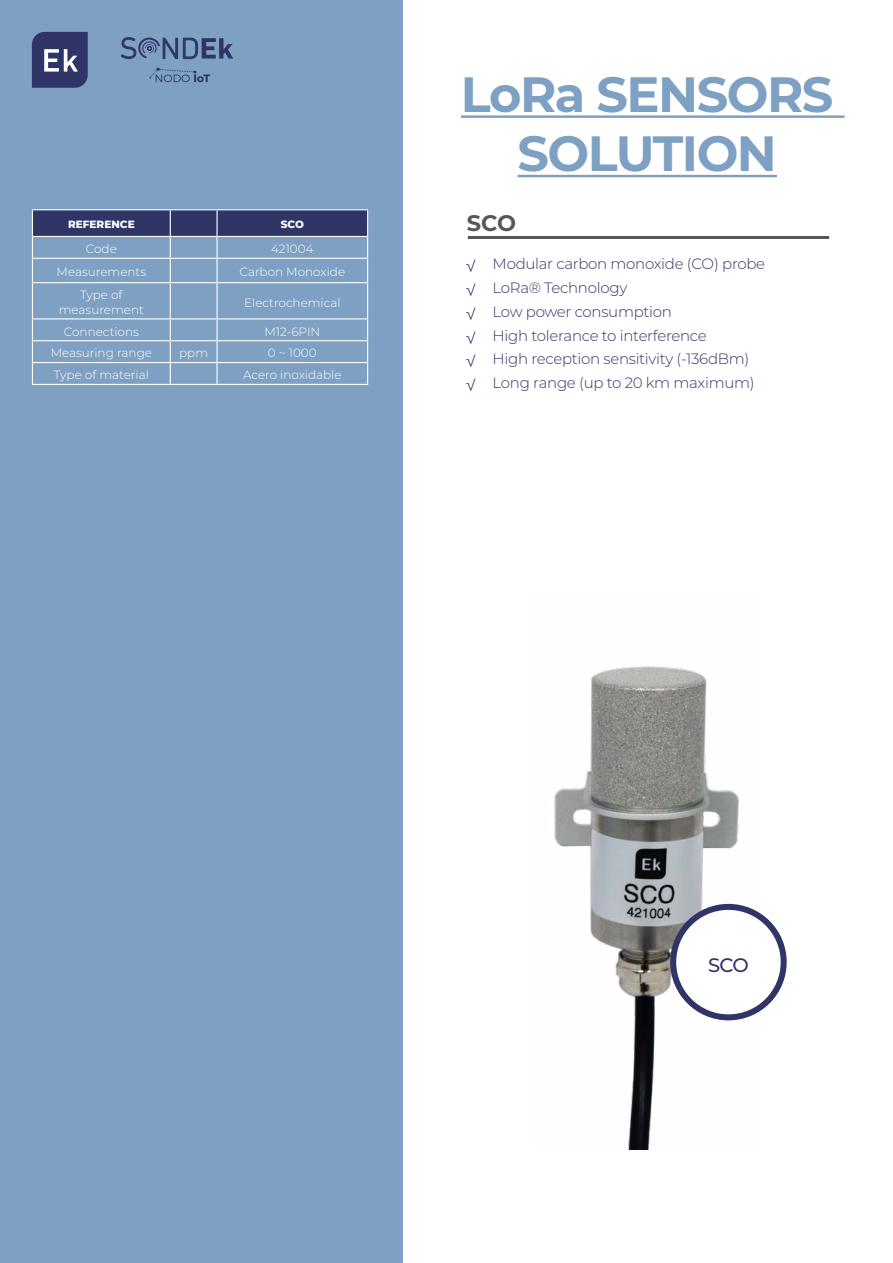
<style>
.page{position:relative;width:893px;height:1263px;background:#fff}
.page>*{position:absolute;margin:0;border:0;box-sizing:border-box;transform-origin:0 0}
.t1{font:700 49.5px/59.4px "Montserrat";letter-spacing:-.03em;color:#7ea0c2;text-align:center}
.t2{font:700 22.5px "Montserrat";color:#575756}
.t3{font:500 19.5px "Montserrat";color:#303568}
.t4{font:300 15px/23.7px "Montserrat";letter-spacing:-.02em;color:#303568}
.t5{font:300 12px/14.4px "Montserrat";color:#fff;text-align:center}
.t6{font:800 10.5px "Montserrat";color:#fff}
.s1{font-weight:400;font-size:12.75px}
</style>
<div class="page">
<div style="left:0;top:0;width:402px;height:1263px;background:#7ea0c2"></div>
<hr style="left:468px;top:236px;width:361px;height:3px;background:#575756">
<svg style="left:32px;top:32px;width:56px;height:56px;background:#494e7b"></svg>
<svg style="left:121px;top:37px;width:112px;height:22px"></svg>
<svg style="left:149px;top:68px;width:61px;height:14px"></svg>
<div style="left:32px;top:210px;width:138px;height:26px;background:#303568"></div>
<hr style="left:170px;top:209px;width:47px;height:1px;background:#fff">
<hr style="left:217px;top:209px;width:151px;height:1px;background:#fff">
<hr style="left:32px;top:282px;width:138px;height:1px;background:#fff">
<hr style="left:32px;top:283px;width:1px;height:35px;background:#fff">
<hr style="left:170px;top:282px;width:47px;height:1px;background:#fff">
<hr style="left:170px;top:283px;width:1px;height:35px;background:#fff">
<hr style="left:217px;top:282px;width:151px;height:1px;background:#fff">
<hr style="left:216px;top:283px;width:2px;height:35px;background:#fff">
<hr style="left:367px;top:283px;width:1px;height:35px;background:#fff">
<hr style="left:32px;top:318px;width:138px;height:1px;background:#fff">
<hr style="left:170px;top:318px;width:47px;height:1px;background:#fff">
<hr style="left:217px;top:318px;width:151px;height:1px;background:#fff">
<hr style="left:216px;top:319px;width:2px;height:21px;background:#fff">
<hr style="left:32px;top:340px;width:138px;height:1px;background:#fff">
<hr style="left:170px;top:340px;width:47px;height:1px;background:#fff">
<hr style="left:217px;top:340px;width:151px;height:1px;background:#fff">
<hr style="left:216px;top:341px;width:2px;height:21px;background:#fff">
<hr style="left:32px;top:362px;width:138px;height:1px;background:#fff">
<svg style="left:32px;top:319px;width:1px;height:65px"></svg>
<hr style="left:170px;top:362px;width:47px;height:1px;background:#fff">
<svg style="left:170px;top:319px;width:1px;height:65px"></svg>
<hr style="left:217px;top:362px;width:151px;height:1px;background:#fff">
<hr style="left:216px;top:363px;width:2px;height:21px;background:#fff">
<svg style="left:367px;top:319px;width:1px;height:65px"></svg>
<hr style="left:32px;top:384px;width:138px;height:1px;background:#fff">
<hr style="left:170px;top:384px;width:47px;height:1px;background:#fff">
<hr style="left:217px;top:384px;width:151px;height:1px;background:#fff">
<hr style="left:32px;top:209px;width:138px;height:1px;background:#fff">
<hr style="left:32px;top:236px;width:138px;height:1px;background:#fff">
<svg style="left:32px;top:210px;width:1px;height:72px"></svg>
<svg style="left:170px;top:210px;width:198px;height:72px"></svg>
<hr style="left:32px;top:258px;width:138px;height:1px;background:#fff">
<img style="left:554px;top:666px;width:204px;height:483px">
<div style="left:673px;top:907px;width:111px;height:110px;background:#fff;border-radius:50%"></div>
<div style="left:670px;top:904px;width:117px;height:116px;border:6px solid #303568;border-radius:50%"></div>
<hr style="left:461px;top:115px;width:384px;height:3px;background:#7ea0c2">
<hr style="left:517px;top:175px;width:260px;height:2px;background:#7ea0c2">
<p class="t6" style="left:68px;top:217px;width:68px">REFERENCE</p>
<p class="t6" style="left:281px;top:217px;width:25px">SCO</p>
<p class="t5" style="left:86px;top:241px;width:33px">Code</p>
<p class="t5" style="left:271px;top:241px;width:44px">421004</p>
<p class="t5" style="left:57px;top:264px;width:91px">Measurements</p>
<p class="t5" style="left:240px;top:264px;width:107px">Carbon Monoxide</p>
<p class="t5" style="left:59px;top:288px;width:87px">Type of measurement</p>
<p class="t5" style="left:244px;top:295px;width:98px">Electrochemical</p>
<p class="t5" style="left:64px;top:324px;width:76px">Connections</p>
<p class="t5" style="left:264px;top:324px;width:58px">M12-6PIN</p>
<p class="t5" style="left:51px;top:346px;width:103px">Measuring range</p>
<p class="t5" style="left:179px;top:346px;width:30px">ppm</p>
<p class="t5" style="left:268px;top:346px;width:50px">0 ~ 1000</p>
<p class="t5" style="left:54px;top:367px;width:96px">Type of material</p>
<p class="t5" style="left:243px;top:367px;width:100px">Acero inoxidable</p>
<h1 class="t1" style="left:461px;top:62px;width:374px">LoRa SENSORS<br>SOLUTION</h1>
<h2 class="t2" style="left:467px;top:207px;width:51px">SCO</h2>
<p class="t4" style="left:466px;top:252px;width:301px"><span class="s1">√</span> Modular carbon monoxide (CO) probe <span class="s1">√</span> LoRa® Technology<br><span class="s1">√</span> Low power consumption<br><span class="s1">√</span> High tolerance to interference<br><span class="s1">√</span> High reception sensitivity (-136dBm)<br><span class="s1">√</span> Long range (up to 20 km maximum)</p>
<h3 class="t3" style="left:708px;top:952px;width:42px">SCO</h3>
</div>
